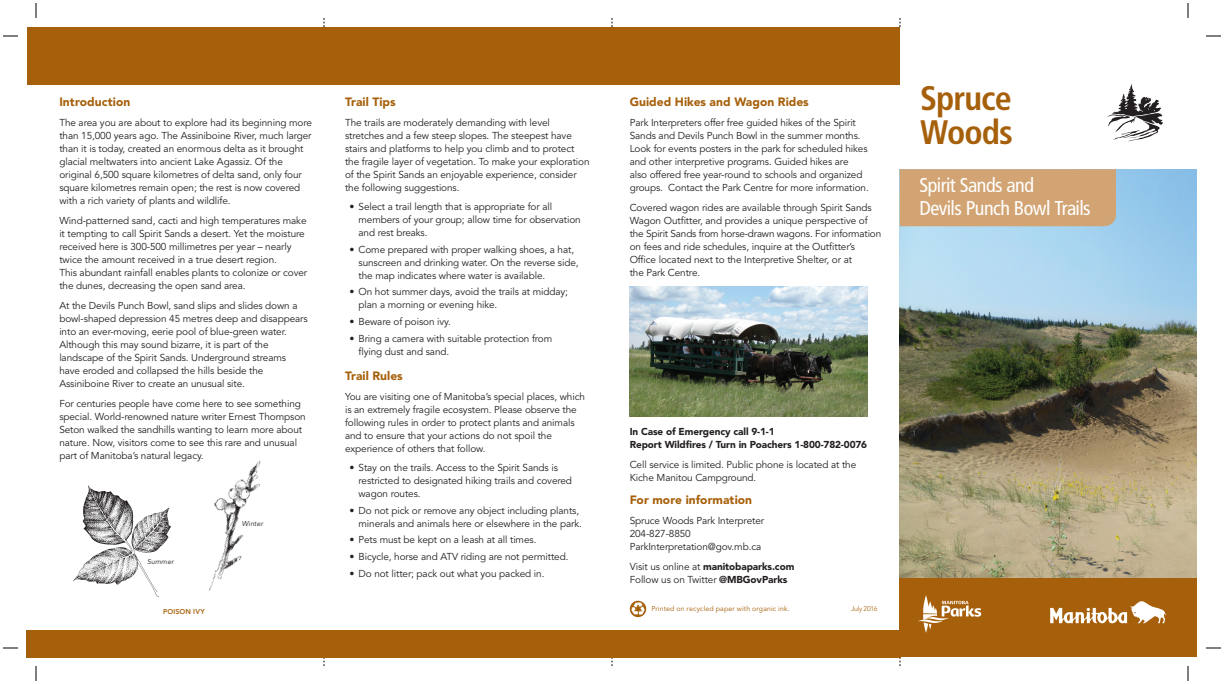
<style>
.page{position:relative;width:1224px;height:684px;background:#fff}
.page>*{position:absolute;margin:0;border:0;box-sizing:border-box;transform-origin:0 0}
.t1{font:700 condensed 34px/34.7px "Frutiger LT Std";letter-spacing:-.025em;color:#a6600b}
.t2{font:condensed 20px/22.7px "Frutiger";letter-spacing:-.03em;color:#fff}
.t3{font:900 12px "Avenir LT Std";letter-spacing:.005em;color:#a6600b}
.t4{font:10px/13px "Avenir LT Std";letter-spacing:-.01em;color:#231f20}
.t5{font:900 10px/13px "Avenir LT Std";letter-spacing:-.01em;color:#231f20}
.t6{font:7px "Avenir LT Std";letter-spacing:.02em;color:#a6600b}
.t7{font:italic 7px "Avenir LT Std";letter-spacing:.015em;color:#231f20}
.t8{font:800 7px "Avenir LT Std";letter-spacing:.02em;color:#a6600b}
.t9{font:300 7px "Avenir LT Std";letter-spacing:-.04em;color:#a6600b}
.s1{font-weight:900}
</style>
<div class="page">
<img style="left:900px;top:169px;width:297px;height:409px">
<div style="left:900px;top:578px;width:297px;height:79px;background:#a6600b"></div>
<div style="left:27px;top:27px;width:873px;height:57px;background:#a6600b"></div>
<div style="left:26px;top:630px;width:875px;height:27px;background:#a6600b"></div>
<svg style="left:1050px;top:601px;width:116px;height:22px"></svg>
<div style="left:900px;top:169px;width:216px;height:57px;background:#d2a473"></div>
<img style="left:630px;top:600px;width:17px;height:18px">
<svg style="left:1107px;top:84px;width:56px;height:57px"></svg>
<svg style="left:918px;top:595px;width:63px;height:38px"></svg>
<img style="left:630px;top:287px;width:238px;height:130px">
<img style="left:73px;top:485px;width:95px;height:112px">
<img style="left:168px;top:461px;width:93px;height:130px">
<svg style="left:3px;top:35px;width:15px;height:2px"></svg>
<svg style="left:1206px;top:35px;width:15px;height:2px"></svg>
<svg style="left:3px;top:647px;width:15px;height:2px"></svg>
<svg style="left:1206px;top:647px;width:15px;height:2px"></svg>
<svg style="left:35px;top:3px;width:2px;height:15px"></svg>
<svg style="left:35px;top:666px;width:2px;height:15px"></svg>
<svg style="left:1187px;top:3px;width:2px;height:15px"></svg>
<svg style="left:1187px;top:666px;width:2px;height:15px"></svg>
<p class="t3" style="left:59px;top:95px;width:73px">Introduction</p>
<p class="t4" style="left:59px;top:116px;width:254px">The area you are about to explore had its beginning more than 15,000 years ago. The Assiniboine River, much larger than it is today, created an enormous delta as it brought glacial meltwaters into ancient Lake Agassiz. Of the original 6,500 square kilometres of delta sand, only four square kilometres remain open; the rest is now covered with a rich variety of plants and wildlife.</p>
<p class="t4" style="left:59px;top:214px;width:249px">Wind-patterned sand, cacti and high temperatures make it tempting to call Spirit Sands a desert. Yet the moisture received here is 300-500 millimetres per year – nearly twice the amount received in a true desert region.<br>This abundant rainfall enables plants to colonize or cover the dunes, decreasing the open sand area.</p>
<p class="t4" style="left:59px;top:299px;width:250px">At the Devils Punch Bowl, sand slips and slides down a bowl-shaped depression 45 metres deep and disappears into an ever-moving, eerie pool of blue-green water.<br>Although this may sound bizarre, it is part of the landscape of the Spirit Sands. Underground streams have eroded and collapsed the hills beside the Assiniboine River to create an unusual site.</p>
<p class="t4" style="left:59px;top:397px;width:248px">For centuries people have come here to see something special. World-renowned nature writer Ernest Thompson Seton walked the sandhills wanting to learn more about nature. Now, visitors come to see this rare and unusual part of Manitoba’s natural legacy.</p>
<p class="t7" style="left:147px;top:558px;width:28px">Summer</p>
<p class="t8" style="left:163px;top:608px;width:43px">POISON IVY</p>
<p class="t7" style="left:242px;top:520px;width:23px">Winter</p>
<p class="t3" style="left:345px;top:95px;width:52px">Trail Tips</p>
<p class="t4" style="left:345px;top:116px;width:246px">The trails are moderately demanding with level stretches and a few steep slopes. The steepest have stairs and platforms to help you climb and to protect the fragile layer of vegetation. To make your exploration of the Spirit Sands an enjoyable experience, consider the following suggestions.</p>
<p class="t4" style="left:359px;top:201px;width:224px;text-indent:-9px">• Select a trail length that is appropriate for all members of your group; allow time for observation and rest breaks.</p>
<p class="t4" style="left:359px;top:243px;width:222px;text-indent:-9px">• Come prepared with proper walking shoes, a hat, sunscreen and drinking water. On the reverse side, the map indicates where water is available.</p>
<p class="t4" style="left:359px;top:286px;width:211px;text-indent:-9px">• On hot summer days, avoid the trails at midday; plan a morning or evening hike.</p>
<p class="t4" style="left:350px;top:315px;width:103px">• Beware of poison ivy.</p>
<p class="t4" style="left:359px;top:332px;width:195px;text-indent:-9px">• Bring a camera with suitable protection from flying dust and sand.</p>
<p class="t3" style="left:345px;top:368px;width:59px">Trail Rules</p>
<p class="t4" style="left:345px;top:390px;width:241px">You are visiting one of Manitoba’s special places, which is an extremely fragile ecosystem. Please observe the following rules in order to protect plants and animals and to ensure that your actions do not spoil the experience of others that follow.</p>
<p class="t4" style="left:359px;top:462px;width:215px;text-indent:-9px">• Stay on the trails. Access to the Spirit Sands is restricted to designated hiking trails and covered wagon routes.</p>
<p class="t4" style="left:350px;top:504px;width:234px;text-align:right">• Do not pick or remove any object including plants, minerals and animals here or elsewhere in the park.</p>
<p class="t4" style="left:350px;top:534px;width:188px">• Pets must be kept on a leash at all times.</p>
<p class="t4" style="left:350px;top:550px;width:220px">• Bicycle, horse and ATV riding are not permitted.</p>
<p class="t4" style="left:350px;top:567px;width:196px">• Do not litter; pack out what you packed in.</p>
<p class="t3" style="left:630px;top:95px;width:181px">Guided Hikes and Wagon Rides</p>
<p class="t4" style="left:630px;top:116px;width:241px">Park Interpreters offer free guided hikes of the Spirit Sands and Devils Punch Bowl in the summer months.<br>Look for events posters in the park for scheduled hikes and other interpretive programs. Guided hikes are<br>also offered free year-round to schools and organized groups. Contact the Park Centre for more information.</p>
<p class="t4" style="left:630px;top:201px;width:253px">Covered wagon rides are available through Spirit Sands Wagon Outfitter, and provides a unique perspective of the Spirit Sands from horse-drawn wagons. For information on fees and ride schedules, inquire at the Outfitter’s Office located next to the Interpretive Shelter, or at<br>the Park Centre.</p>
<h1 class="t1" style="left:920px;top:81px;width:94px">Spruce<br>Woods</h1>
<h2 class="t2" style="left:920px;top:174px;width:172px">Spirit Sands and<br>Devils Punch Bowl Trails</h2>
<p class="t5" style="left:630px;top:425px;width:239px">In Case of Emergency call 9-1-1<br>Report Wildfires / Turn in Poachers 1-800-782-0076</p>
<p class="t4" style="left:630px;top:458px;width:228px">Cell service is limited. Public phone is located at the<br>Kiche Manitou Campground.</p>
<p class="t3" style="left:630px;top:493px;width:124px">For more information</p>
<p class="t4" style="left:630px;top:515px;width:136px">Spruce Woods Park Interpreter<br>204-827-8850<br>ParkInterpretation@gov.mb.ca</p>
<p class="t4" style="left:630px;top:561px;width:166px">Visit us online at <span class="s1">manitobaparks.com<br></span>Follow us on Twitter <span class="s1">@MBGovParks</span></p>
<p class="t6" style="left:651px;top:605px;width:140px">Printed on recycled paper with organic ink.</p>
<p class="t9" style="left:851px;top:604px;width:28px">July 2016</p>
</div>
